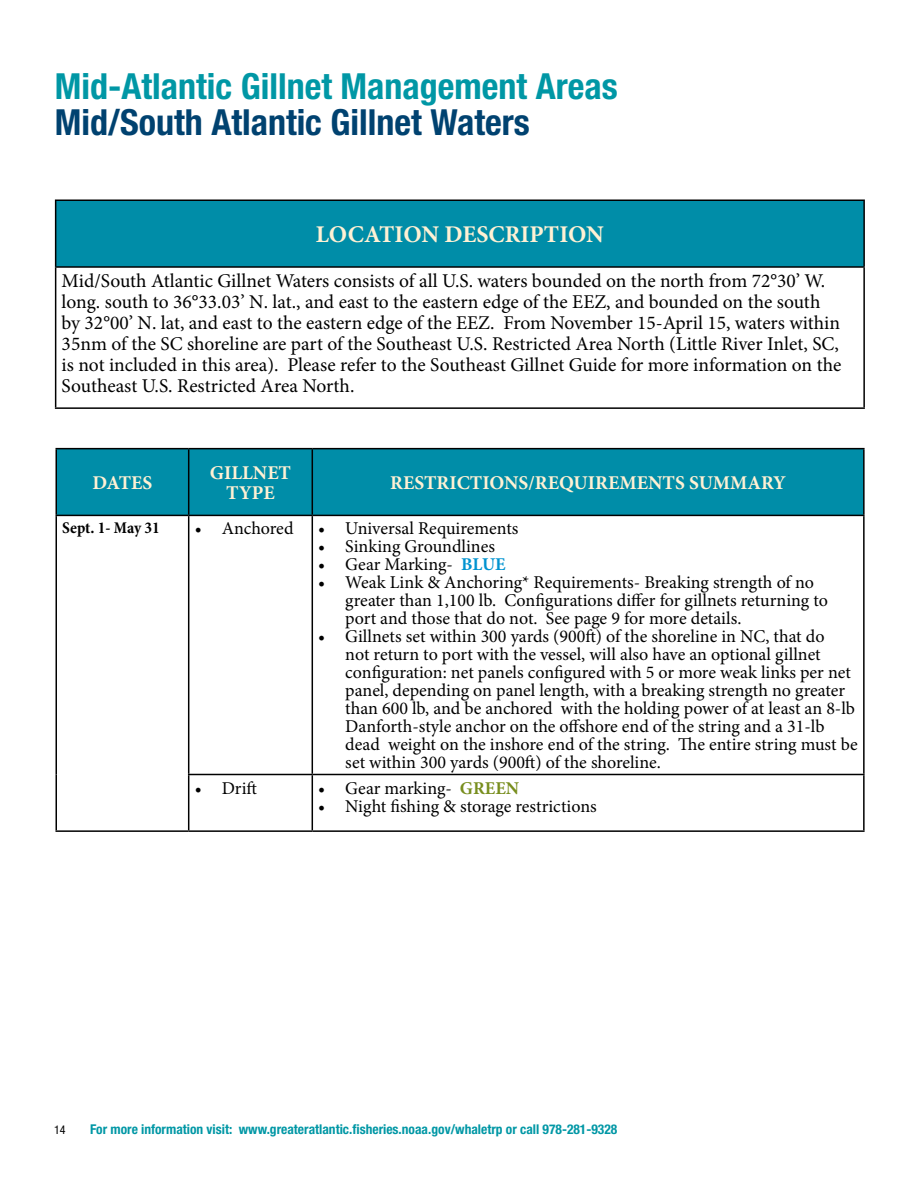
<style>
.page{position:relative;width:918px;height:1188px;background:#fff}
.page>*{position:absolute;margin:0;border:0;box-sizing:border-box;transform-origin:0 0}
.t1{font:700 condensed 36px "Helvetica Neue LT Std";color:#0097a5}
.t2{font:700 condensed 36px "Helvetica Neue LT Std";color:#004270}
.t3{font:700 24px "Minion Pro";color:#fff1d4}
.t4{font:19.5px/21px "Minion Pro";letter-spacing:-.005em;color:#000}
.t5{font:700 19.5px/19.5px "Minion Pro";color:#fff1d4;text-align:center}
.t6{font:18px/18px "Minion Pro";color:#000}
.t7{font:700 condensed 16.5px "Minion Pro";letter-spacing:-.005em;color:#000}
.t8{font:700 condensed 13.5px "Helvetica Neue LT Std";color:#0097a5}
.t9{font:condensed 12px "Helvetica Neue LT Std";color:#000}
.s1{font-weight:700;color:#0093d0}
.s2{font-weight:700;color:#788e1e}
</style>
<div class="page">
<div style="left:56px;top:200px;width:808px;height:67px;background:#008da8"></div>
<hr style="left:55px;top:200px;width:810px;height:1px;background:#000">
<hr style="left:55px;top:201px;width:1px;height:65px;background:#000">
<hr style="left:863px;top:201px;width:2px;height:65px;background:#000">
<hr style="left:55px;top:266px;width:810px;height:2px;background:#000">
<hr style="left:55px;top:268px;width:1px;height:139px;background:#000">
<hr style="left:55px;top:407px;width:810px;height:2px;background:#000">
<hr style="left:863px;top:268px;width:2px;height:139px;background:#000">
<div style="left:57px;top:449px;width:806px;height:66px;background:#008da8"></div>
<hr style="left:56px;top:448px;width:133px;height:1px;background:#000">
<hr style="left:56px;top:449px;width:1px;height:66px;background:#000">
<hr style="left:189px;top:448px;width:123px;height:1px;background:#000">
<hr style="left:188px;top:449px;width:1px;height:66px;background:#000">
<hr style="left:312px;top:448px;width:553px;height:1px;background:#000">
<hr style="left:312px;top:449px;width:1px;height:66px;background:#000">
<hr style="left:863px;top:449px;width:2px;height:66px;background:#000">
<hr style="left:56px;top:515px;width:133px;height:1px;background:#000">
<hr style="left:56px;top:516px;width:1px;height:258px;background:#000">
<hr style="left:56px;top:774px;width:1px;height:56px;background:#000">
<hr style="left:56px;top:830px;width:133px;height:2px;background:#000">
<hr style="left:189px;top:515px;width:123px;height:1px;background:#000">
<hr style="left:188px;top:516px;width:1px;height:258px;background:#000">
<hr style="left:312px;top:515px;width:553px;height:1px;background:#000">
<hr style="left:312px;top:516px;width:1px;height:258px;background:#000">
<hr style="left:863px;top:516px;width:2px;height:258px;background:#000">
<hr style="left:188px;top:774px;width:124px;height:1px;background:#000">
<hr style="left:188px;top:775px;width:1px;height:55px;background:#000">
<hr style="left:312px;top:774px;width:553px;height:1px;background:#000">
<hr style="left:312px;top:775px;width:1px;height:55px;background:#000">
<hr style="left:863px;top:775px;width:2px;height:55px;background:#000">
<hr style="left:189px;top:830px;width:123px;height:2px;background:#000">
<hr style="left:312px;top:830px;width:553px;height:2px;background:#000">
<h1 class="t1" style="left:55px;top:64px;width:564px">Mid-Atlantic Gillnet Management Areas</h1>
<h1 class="t2" style="left:55px;top:100px;width:476px">Mid/South Atlantic Gillnet Waters</h1>
<h2 class="t3" style="left:316px;top:218px;width:290px">LOCATION DESCRIPTION</h2>
<p class="t4" style="left:62px;top:271px;width:781px">Mid/South Atlantic Gillnet Waters consists of all U.S. waters bounded on the north from 72°30’ W. long. south to 36°33.03’ N. lat., and east to the eastern edge of the EEZ, and bounded on the south by 32°00’ N. lat, and east to the eastern edge of the EEZ. From November 15-April 15, waters within 35nm of the SC shoreline are part of the Southeast U.S. Restricted Area North (Little River Inlet, SC, is not included in this area). Please refer to the Southeast Gillnet Guide for more information on the Southeast U.S. Restricted Area North.</p>
<p class="t5" style="left:93px;top:473px;width:61px">DATES</p>
<p class="t5" style="left:210px;top:463px;width:83px">GILLNET<br>TYPE</p>
<p class="t5" style="left:390px;top:473px;width:397px">RESTRICTIONS/REQUIREMENTS SUMMARY</p>
<p class="t7" style="left:62px;top:517px;width:99px">Sept. 1- May 31</p>
<p class="t6" style="left:195px;top:520px;width:100px">• Anchored</p>
<p class="t6" style="left:318px;top:520px;width:202px">• Universal Requirements</p>
<p class="t6" style="left:318px;top:538px;width:178px">• Sinking Groundlines</p>
<p class="t6" style="left:318px;top:556px;width:189px">• Gear Marking- <span class="s1">BLUE</span></p>
<p class="t6" style="left:345px;top:574px;width:484px;text-indent:-27px">• Weak Link &amp; Anchoring* Requirements- Breaking strength of no greater than 1,100 lb. Configurations differ for gillnets returning to port and those that do not. See page 9 for more details.</p>
<p class="t6" style="left:345px;top:628px;width:514px;text-indent:-27px">• Gillnets set within 300 yards (900ft) of the shoreline in NC, that do<br>not return to port with the vessel, will also have an optional gillnet configuration: net panels configured with 5 or more weak links per net panel, depending on panel length, with a breaking strength no greater than 600 lb, and be anchored with the holding power of at least an 8-lb Danforth-style anchor on the offshore end of the string and a 31-lb dead weight on the inshore end of the string. The entire string must be set within 300 yards (900ft) of the shoreline.</p>
<p class="t6" style="left:195px;top:779px;width:64px">• Drift</p>
<p class="t6" style="left:318px;top:779px;width:202px">• Gear marking- <span class="s2">GREEN</span></p>
<p class="t6" style="left:318px;top:797px;width:280px">• Night fishing &amp; storage restrictions</p>
<p class="t9" style="left:54px;top:1123px;width:13px">14</p>
<p class="t8" style="left:90px;top:1121px;width:529px">For more information visit: www.greateratlantic.fisheries.noaa.gov/whaletrp or call 978-281-9328</p>
</div>
